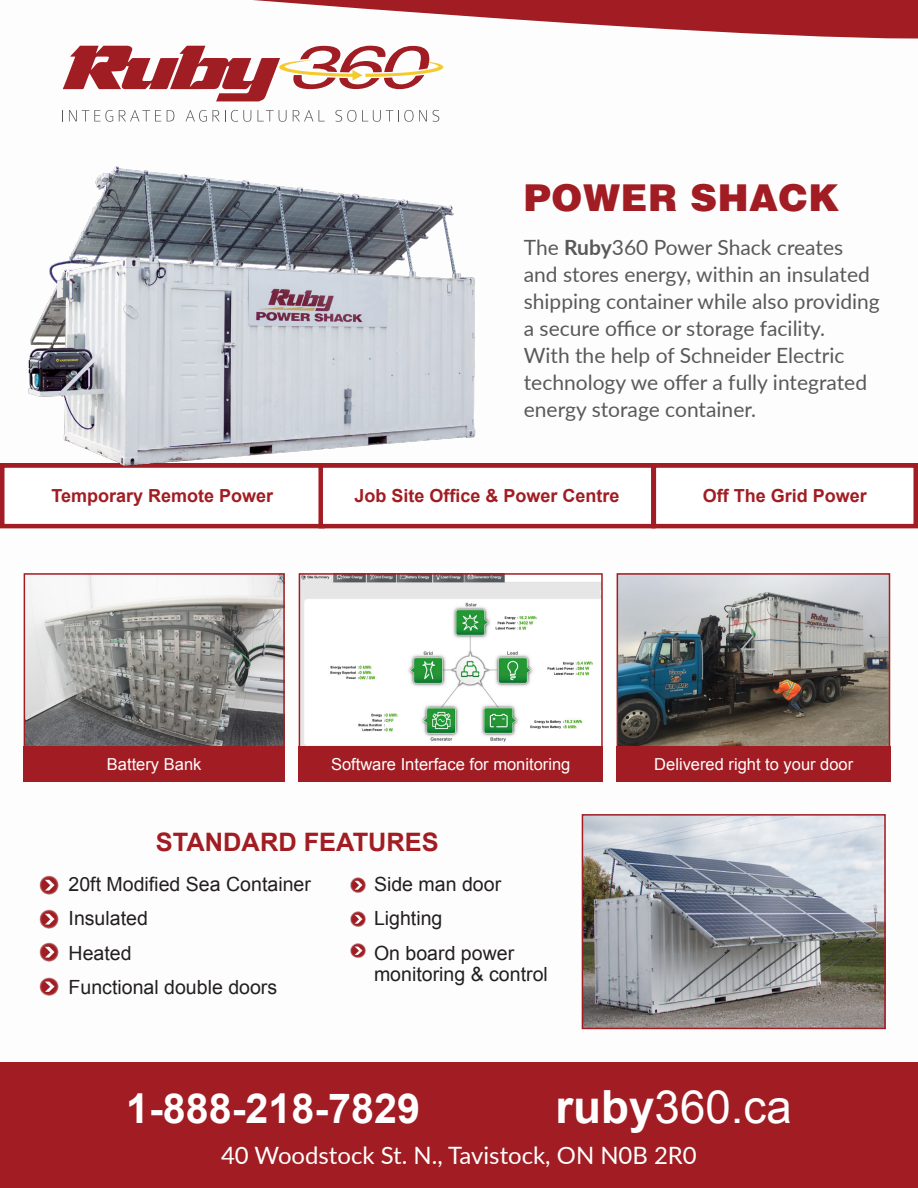
<style>
.page{position:relative;width:918px;height:1188px;background:#fff}
.page>*{position:absolute;margin:0;border:0;box-sizing:border-box;transform-origin:0 0}
.t1{font:45.75px "Arial";color:#fff}
.t2{font:700 41.25px "Arial";color:#fff}
.t3{font:900 37.95px "Helvetica";color:#a11d23}
.t4{font:700 25.35px "Arial";color:#a11d23}
.t5{font:23.85px "Lato";color:#fff}
.t6{font:21px/27px "Lato";color:#595959}
.t7{font:19.5px "Arial";color:#231f20}
.t8{font:700 18px "Arial";color:#a11d23}
.t9{font:16.5px "Arial";color:#fff}
.s1{font-weight:700}
</style>
<div class="page">
<svg style="left:0;top:463px;width:918px;height:66px"></svg>
<img style="left:350px;top:877px;width:16px;height:16px">
<img style="left:350px;top:911px;width:16px;height:16px">
<img style="left:350px;top:943px;width:16px;height:15px">
<img style="left:39px;top:875px;width:20px;height:20px">
<img style="left:39px;top:909px;width:20px;height:20px">
<img style="left:39px;top:942px;width:20px;height:20px">
<img style="left:39px;top:977px;width:20px;height:19px">
<img style="left:21px;top:166px;width:461px;height:305px">
<img style="left:585px;top:817px;width:298px;height:209px">
<div style="left:582px;top:814px;width:304px;height:215px;border:2px solid #a11d23"></div>
<img style="left:27px;top:576px;width:255px;height:169px">
<div style="left:24px;top:573px;width:261px;height:175px;border:2px solid #a11d23"></div>
<div style="left:24px;top:746px;width:261px;height:36px;background:#a11d23"></div>
<img style="left:302px;top:576px;width:298px;height:169px">
<div style="left:299px;top:573px;width:304px;height:175px;border:2px solid #a11d23"></div>
<div style="left:299px;top:746px;width:304px;height:36px;background:#a11d23"></div>
<img style="left:620px;top:576px;width:267px;height:169px">
<div style="left:617px;top:573px;width:273px;height:175px;border:2px solid #a11d23"></div>
<div style="left:617px;top:746px;width:274px;height:36px;background:#a11d23"></div>
<svg style="left:69px;top:110px;width:44px;height:12px"></svg>
<svg style="left:119px;top:110px;width:42px;height:11px"></svg>
<svg style="left:167px;top:110px;width:7px;height:11px"></svg>
<svg style="left:185px;top:110px;width:66px;height:12px"></svg>
<svg style="left:258px;top:110px;width:29px;height:12px"></svg>
<svg style="left:293px;top:110px;width:32px;height:11px"></svg>
<svg style="left:335px;top:110px;width:21px;height:12px"></svg>
<svg style="left:362px;top:110px;width:65px;height:12px"></svg>
<svg style="left:433px;top:110px;width:6px;height:12px"></svg>
<svg style="left:63px;top:56px;width:380px;height:45px"></svg>
<svg style="left:70px;top:0;width:848px;height:56px"></svg>
<div style="left:0;top:1063px;width:918px;height:125px;background:#a11d23"></div>
<p class="t3" style="left:524px;top:175px;width:317px">POWER SHACK</p>
<p class="t6" style="left:524px;top:233px;width:358px">The <span class="s1">Ruby</span>360 Power Shack creates and stores energy, within an insulated shipping container while also providing a secure office or storage facility.<br>With the help of Schneider Electric technology we offer a fully integrated energy storage container.</p>
<p class="t8" style="left:52px;top:484px;width:223px">Temporary Remote Power</p>
<p class="t8" style="left:354px;top:484px;width:267px">Job Site Office &amp; Power Centre</p>
<p class="t8" style="left:703px;top:484px;width:166px">Off The Grid Power</p>
<p class="t9" style="left:107px;top:754px;width:96px">Battery Bank</p>
<p class="t9" style="left:331px;top:754px;width:241px">Software Interface for monitoring</p>
<p class="t9" style="left:654px;top:754px;width:200px">Delivered right to your door</p>
<p class="t4" style="left:156px;top:826px;width:284px">STANDARD FEATURES</p>
<p class="t7" style="left:374px;top:871px;width:129px">Side man door</p>
<p class="t7" style="left:374px;top:906px;width:70px">Lighting</p>
<p class="t7" style="left:374px;top:940px;width:142px">On board power</p>
<p class="t7" style="left:374px;top:961px;width:175px">monitoring &amp; control</p>
<p class="t7" style="left:69px;top:871px;width:244px">20ft Modified Sea Container</p>
<p class="t7" style="left:69px;top:906px;width:81px">Insulated</p>
<p class="t7" style="left:69px;top:940px;width:65px">Heated</p>
<p class="t7" style="left:69px;top:975px;width:210px">Functional double doors</p>
<p class="t2" style="left:126px;top:1082px;width:295px">1-888-218-7829</p>
<p class="t1" style="left:555px;top:1077px;width:238px"><span class="s1">ruby</span>360.ca</p>
<p class="t5" style="left:221px;top:1138px;width:477px">40 Woodstock St. N., Tavistock, ON N0B 2R0</p>
</div>
